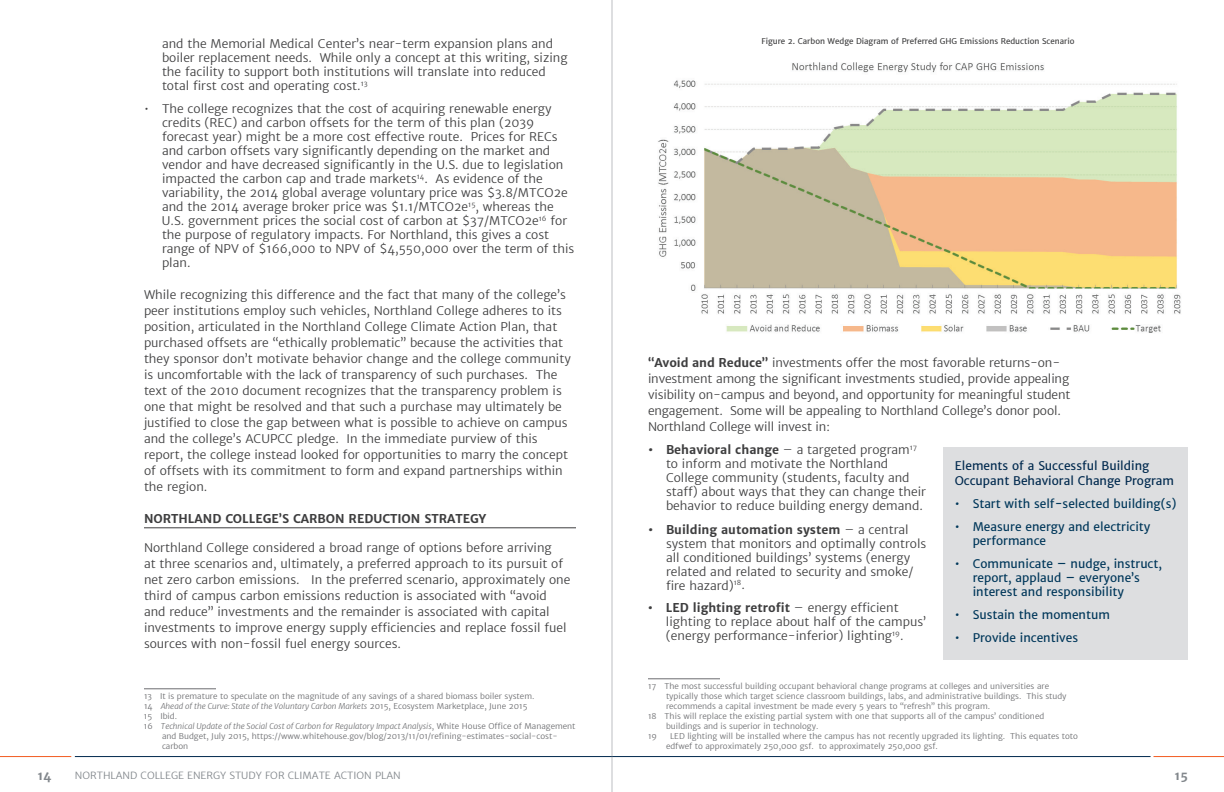
<style>
.page{position:relative;width:1224px;height:792px;background:#fff}
.page>*{position:absolute;margin:0;border:0;box-sizing:border-box;transform-origin:0 0}
.t1{font:300 12px/14px "Merriweather Sans";color:#3e3e3f}
.t2{font:12px/14px "Merriweather Sans";color:#00375a}
.t3{font:12px/15px "Merriweather Sans";color:#00294e}
.t4{font:700 12px "Merriweather Sans";color:#3e3e3f}
.t5{font:700 12px "Merriweather Sans";color:#82878c}
.t6{font:300 10px "Merriweather Sans";color:#82878c}
.t7{font:300 8px/10px "Merriweather Sans";color:#6c6d70}
.t8{font:italic 300 8px "Merriweather Sans";color:#6c6d70}
.t9{font:8px "Merriweather Sans";color:#3e3e3f}
.s1{font-style:normal}
.s2{font-weight:700}
</style>
<div class="page">
<hr style="left:75px;top:756px;width:1076px;height:1px;background:#00294e">
<hr style="left:0;top:756px;width:71px;height:1px;background:#f25b21">
<hr style="left:1154px;top:756px;width:70px;height:1px;background:#f25b21">
<hr style="left:612px;top:0;width:1px;height:792px;background:#787d83">
<hr style="left:648px;top:678px;width:72px;height:1px;background:#6c6d70">
<hr style="left:144px;top:527px;width:432px;height:1px;background:#3e3e3f">
<hr style="left:144px;top:688px;width:72px;height:1px;background:#6c6d70">
<img style="left:658px;top:62px;width:523px;height:271px">
<div style="left:943px;top:448px;width:245px;height:212px;background:#dddee0"></div>
<p class="t1" style="left:162px;top:37px;width:407px">and the Memorial Medical Center’s near-term expansion plans and boiler replacement needs. While only a concept at this writing, sizing the facility to support both institutions will translate into reduced total first cost and operating cost.<sup>13</sup></p>
<p class="t1" style="left:162px;top:102px;width:414px;text-indent:-18px">• The college recognizes that the cost of acquiring renewable energy credits (REC) and carbon offsets for the term of this plan (2039 forecast year) might be a more cost effective route. Prices for RECs and carbon offsets vary significantly depending on the market and vendor and have decreased significantly in the U.S. due to legislation impacted the carbon cap and trade markets<sup>14</sup>. As evidence of the variability, the 2014 global average voluntary price was $3.8/MTCO2e and the 2014 average broker price was $1.1/MTCO2e<sup>15</sup>, whereas the U.S. government prices the social cost of carbon at $37/MTCO2e<sup>16</sup> for the purpose of regulatory impacts. For Northland, this gives a cost range of NPV of $166,000 to NPV of $4,550,000 over the term of this plan.</p>
<p class="t1" style="left:144px;top:287px;width:428px;line-height:16px">While recognizing this difference and the fact that many of the college’s peer institutions employ such vehicles, Northland College adheres to its position, articulated in the Northland College Climate Action Plan, that purchased offsets are “ethically problematic” because the activities that they sponsor don’t motivate behavior change and the college community is uncomfortable with the lack of transparency of such purchases. The text of the 2010 document recognizes that the transparency problem is one that might be resolved and that such a purchase may ultimately be justified to close the gap between what is possible to achieve on campus and the college’s ACUPCC pledge. In the immediate purview of this report, the college instead looked for opportunities to marry the concept of offsets with its commitment to form and expand partnerships within the region.</p>
<p class="t4" style="left:144px;top:511px;width:344px">N orthland College’s Carbon Reducti on Strategy</p>
<p class="t1" style="left:144px;top:540px;width:428px;line-height:16px">Northland College considered a broad range of options before arriving<br>at three scenarios and, ultimately, a preferred approach to its pursuit of net zero carbon emissions. In the preferred scenario, approximately one third of campus carbon emissions reduction is associated with “avoid and reduce” investments and the remainder is associated with capital investments to improve energy supply efficiencies and replace fossil fuel sources with non-fossil fuel energy sources.</p>
<p class="t7" style="left:144px;top:691px;width:392px">13 It is premature to speculate on the magnitude of any savings of a shared biomass boiler system.</p>
<p class="t8" style="left:144px;top:701px;width:385px"><span class="s1">14</span> Ahead of the Curve: State of the Voluntary Carbon Markets <span class="s1">2015, Ecosystem Marketplace, June 2015</span></p>
<p class="t7" style="left:144px;top:711px;width:35px">15 Ibid.</p>
<p class="t8" style="left:144px;top:721px;width:433px"><span class="s1">16</span> Technical Update of the Social Cost of Carbon for Regulatory Impact Analysis<span class="s1">, White House Office of Management</span></p>
<p class="t7" style="left:162px;top:731px;width:397px">and Budget, July 2015, https://www.whitehouse.gov/blog/2013/11/01/refining-estimates-social-cost-</p>
<p class="t7" style="left:162px;top:741px;width:28px">carbon</p>
<p class="t9" style="left:762px;top:36px;width:314px">Figure 2. Carbon Wedge Diagram of Preferred GHG Emissions Reduction Scenario</p>
<p class="t1" style="left:648px;top:355px;width:424px;line-height:16px"><span class="s2">“Avoid and Reduce”</span> investments offer the most favorable returns-on&shy;investment among the significant investments studied, provide appealing visibility on-campus and beyond, and opportunity for meaningful student engagement. Some will be appealing to Northland College’s donor pool.<br>Northland College will invest in:</p>
<p class="t1" style="left:666px;top:443px;width:262px;text-indent:-18px"><span class="s2">• Behavioral change</span> – a targeted program<sup>17 </sup>to inform and motivate the Northland College community (students, faculty and staff) about ways that they can change their behavior to reduce building energy demand.</p>
<p class="t1" style="left:666px;top:522px;width:262px;text-indent:-18px"><span class="s2">• Building automation system</span> – a central system that monitors and optimally controls all conditioned buildings’ systems (energy related and related to security and smoke/ fire hazard)<sup>18</sup>.</p>
<p class="t1" style="left:666px;top:601px;width:262px;text-indent:-18px"><span class="s2">• LED lighting retrofit</span> – energy efficient lighting to replace about half of the campus’ (energy performance-inferior) lighting<sup>19</sup>.</p>
<p class="t7" style="left:648px;top:681px;width:403px">17 The most successful building occupant behavioral change programs at colleges and universities are</p>
<p class="t7" style="left:666px;top:691px;width:402px">typically those which target science classroom buildings, labs, and administrative buildings. This study</p>
<p class="t7" style="left:666px;top:701px;width:326px">recommends a capital investment be made every 5 years to “refresh” this program.</p>
<p class="t7" style="left:648px;top:711px;width:398px">18 This will replace the existing partial system with one that supports all of the campus’ conditioned</p>
<p class="t7" style="left:666px;top:721px;width:154px">buildings and is superior in technology.</p>
<p class="t7" style="left:648px;top:731px;width:11px">19</p>
<p class="t7" style="left:666px;top:731px;width:414px;text-indent:4px">LED lighting will be installed where the campus has not recently upgraded its lighting. This equates toto edfwef to approximately 250,000 gsf. to approximately 250,000 gsf.</p>
<p class="t3" style="left:955px;top:459px;width:221px">Elements of a Successful Building<br>Occupant Behavioral Change Program</p>
<p class="t2" style="left:955px;top:497px;width:223px">• Start with self-selected building(s)</p>
<p class="t2" style="left:973px;top:520px;width:179px;text-indent:-18px">• Measure energy and electricity performance</p>
<p class="t2" style="left:973px;top:557px;width:191px;text-indent:-18px">• Communicate – nudge, instruct, report, applaud – everyone’s interest and responsibility</p>
<p class="t2" style="left:955px;top:608px;width:157px">• Sustain the momentum</p>
<p class="t2" style="left:955px;top:631px;width:125px">• Provide incentives</p>
<p class="t5" style="left:37px;top:768px;width:16px">14</p>
<p class="t6" style="left:75px;top:769px;width:325px">Northlan d College En ergy Study for Climate Action Plan</p>
<p class="t5" style="left:1175px;top:768px;width:15px">15</p>
</div>
